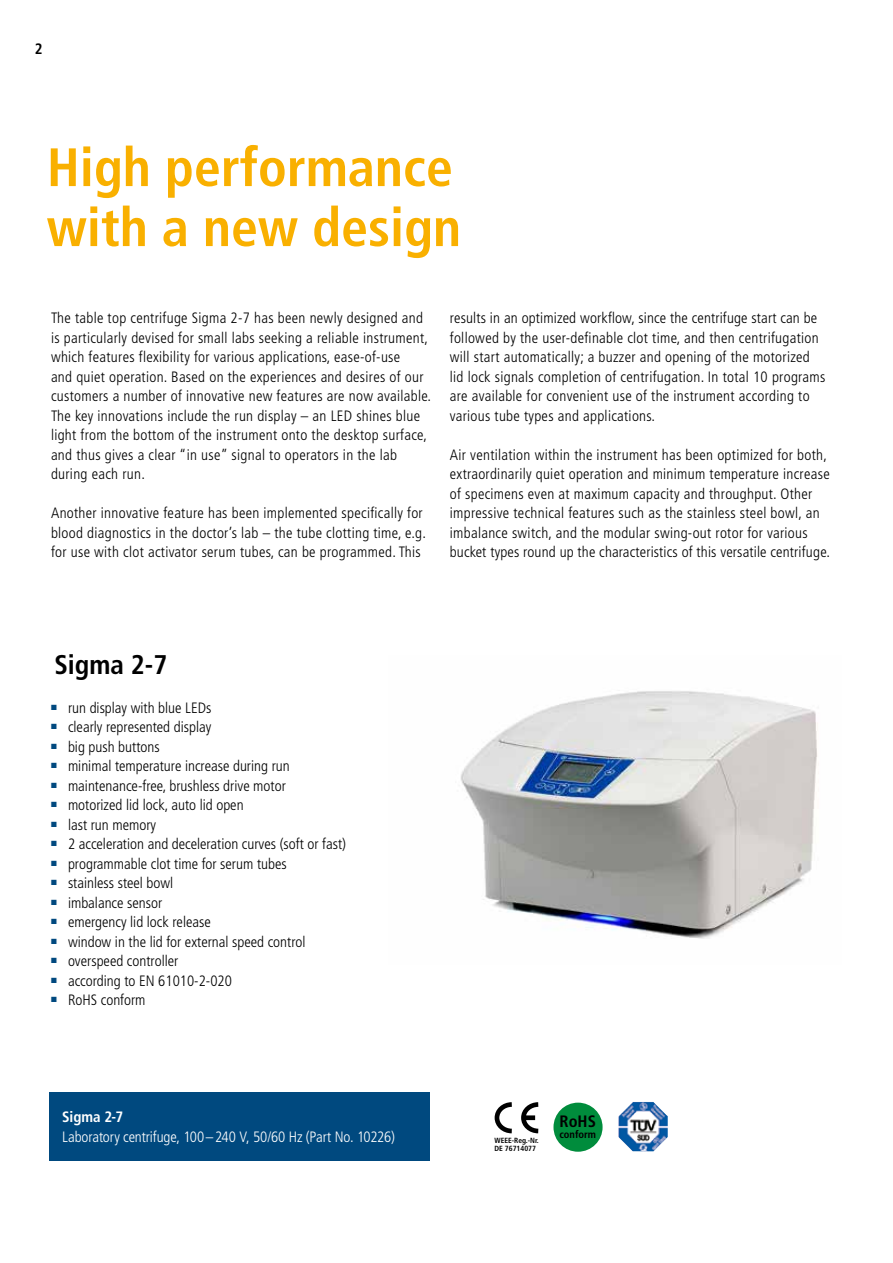
<style>
.page{position:relative;width:893px;height:1263px;background:#fff}
.page>*{position:absolute;margin:0;border:0;box-sizing:border-box;transform-origin:0 0}
.t1{font:700 condensed 54px/60px "Frutiger LT Std";color:#f9b000}
.t2{font:700 condensed 27px "Frutiger LT Std";color:#000}
.t3{font:700 condensed 16.5px "Frutiger LT Std";color:#000}
.t4{font:300 condensed 15px/19.5px "Frutiger LT Std";letter-spacing:.02em;color:#000}
.t5{font:300 condensed 15px "Frutiger LT Std";color:#000}
.t6{font:300 condensed 15px "Frutiger LT Std";letter-spacing:-.005em;color:#fff}
.t7{font:700 condensed 15px "Frutiger LT Std";color:#fff}
.t8{font:700 condensed 15px "Frutiger LT Std";color:#000}
.t9{font:700 condensed 10.5px "Frutiger LT Std";color:#000}
.t10{font:700 condensed 7.5px/8.6px "Frutiger LT Std";color:#000}
</style>
<div class="page">
<img style="left:460px;top:691px;width:358px;height:248px">
<img style="left:618px;top:1102px;width:50px;height:49px">
<svg style="left:494px;top:1102px;width:45px;height:32px"></svg>
<div style="left:553px;top:1103px;width:50px;height:49px;background:#008c3c;border-radius:50%"></div>
<div style="left:49px;top:1092px;width:381px;height:69px;background:#00497f"></div>
<p class="t8" style="left:35px;top:40px;width:9px">2</p>
<h1 class="t1" style="left:47px;top:137px;width:416px">High performance with a new design</h1>
<p class="t4" style="left:51px;top:309px;width:382px">The table top centrifuge Sigma 2-7 has been newly designed and is particularly devised for small labs seeking a reliable instrument, which features flexibility for various applications, ease-of-use<br>and quiet operation. Based on the experiences and desires of our customers a number of innovative new features are now available.<br>The key innovations include the run display – an LED shines blue light from the bottom of the instrument onto the desktop surface, and thus gives a clear “in use” signal to operators in the lab during each run.</p>
<p class="t4" style="left:51px;top:504px;width:377px">Another innovative feature has been implemented specifically for blood diagnostics in the doctor’s lab – the tube clotting time, e.g. for use with clot activator serum tubes, can be programmed. This</p>
<p class="t4" style="left:450px;top:309px;width:377px">results in an optimized workflow, since the centrifuge start can be followed by the user-definable clot time, and then centrifugation will start automatically; a buzzer and opening of the motorized lid lock signals completion of centrifugation. In total 10 programs are available for convenient use of the instrument according to various tube types and applications.</p>
<p class="t4" style="left:450px;top:445px;width:382px">Air ventilation within the instrument has been optimized for both, extraordinarily quiet operation and minimum temperature increase of specimens even at maximum capacity and throughput. Other impressive technical features such as the stainless steel bowl, an imbalance switch, and the modular swing-out rotor for various bucket types round up the characteristics of this versatile centrifuge.</p>
<h2 class="t2" style="left:54px;top:648px;width:115px">Sigma 2-7</h2>
<p class="t5" style="left:51px;top:699px;width:162px"><sup>■</sup> run display with blue LEDs</p>
<p class="t5" style="left:51px;top:718px;width:162px"><sup>■</sup> clearly represented display</p>
<p class="t5" style="left:51px;top:738px;width:110px"><sup>■</sup> big push buttons</p>
<p class="t5" style="left:51px;top:757px;width:240px"><sup>■</sup> minimal temperature increase during run</p>
<p class="t5" style="left:51px;top:777px;width:236px"><sup>■</sup> maintenance-free, brushless drive motor</p>
<p class="t5" style="left:51px;top:796px;width:194px"><sup>■</sup> motorized lid lock, auto lid open</p>
<p class="t5" style="left:51px;top:816px;width:107px"><sup>■</sup> last run memory</p>
<p class="t5" style="left:51px;top:835px;width:297px"><sup>■</sup> 2 acceleration and deceleration curves (soft or fast)</p>
<p class="t5" style="left:51px;top:855px;width:237px"><sup>■</sup> programmable clot time for serum tubes</p>
<p class="t5" style="left:51px;top:874px;width:124px"><sup>■</sup> stainless steel bowl</p>
<p class="t5" style="left:51px;top:894px;width:113px"><sup>■</sup> imbalance sensor</p>
<p class="t5" style="left:51px;top:913px;width:161px"><sup>■</sup> emergency lid lock release</p>
<p class="t5" style="left:51px;top:933px;width:256px"><sup>■</sup> window in the lid for external speed control</p>
<p class="t5" style="left:51px;top:952px;width:129px"><sup>■</sup> overspeed controller</p>
<p class="t5" style="left:51px;top:972px;width:182px"><sup>■</sup> according to EN 61010-2-020</p>
<p class="t5" style="left:51px;top:991px;width:96px"><sup>■</sup> RoHS conform</p>
<p class="t7" style="left:62px;top:1108px;width:62px">Sigma 2-7</p>
<p class="t6" style="left:62px;top:1128px;width:334px">Laboratory centrifuge, 100–240 V, 50/60 Hz (Part No. 10226)</p>
<p class="t10" style="left:494px;top:1136px;width:46px">WEEE-Reg.-Nr.<br>DE 76714077</p>
<p class="t3" style="left:560px;top:1112px;width:38px">RoHS</p>
<p class="t9" style="left:559px;top:1128px;width:38px">conform</p>
</div>
